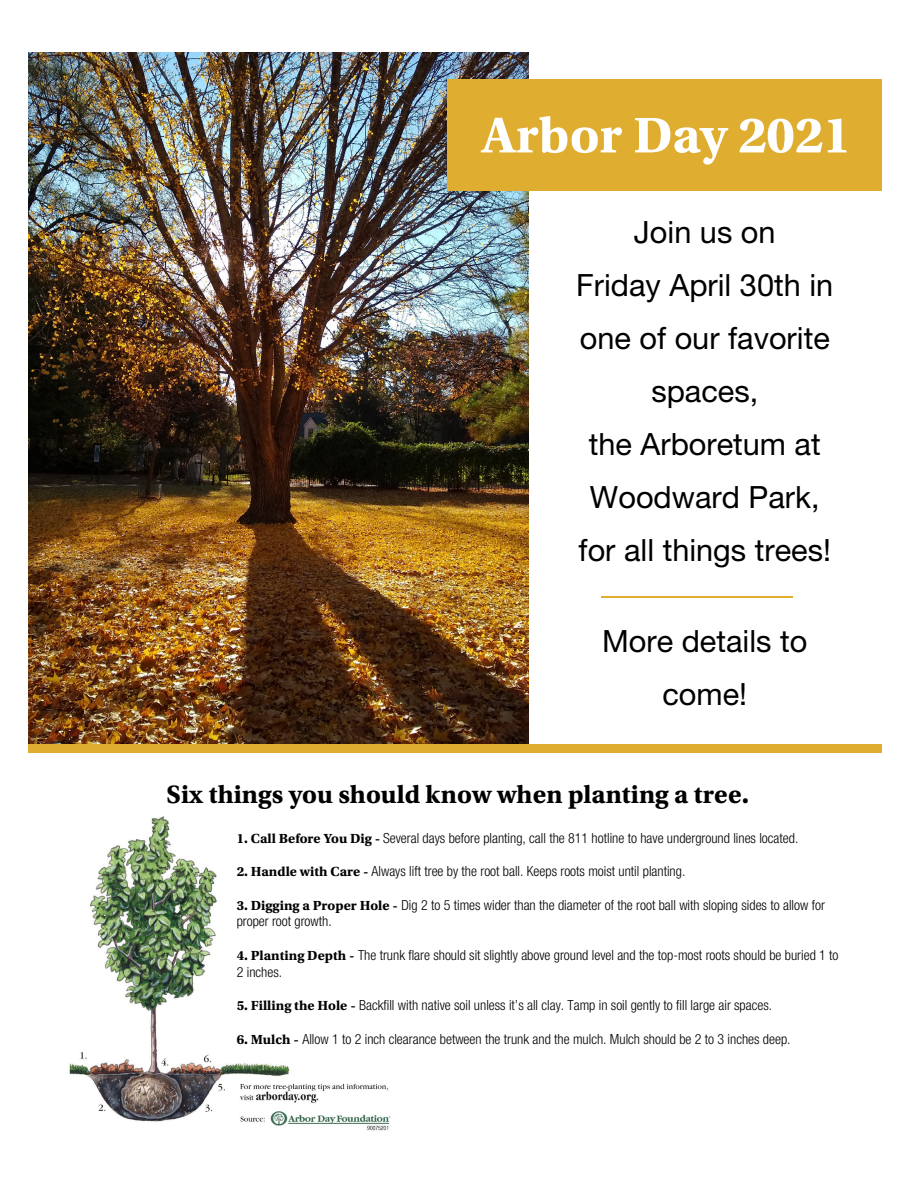
<style>
.page{position:relative;width:918px;height:1188px;background:#fff}
.page>*{position:absolute;margin:0;border:0;box-sizing:border-box;transform-origin:0 0}
.t1{font:52.95px "Utopia Std Bold Capt";color:#fff}
.t2{font:30.75px/52.9px "Helvetica Neue LT 55 Rm";color:#000;text-align:center}
.t3{font:26.55px "Utopia Std Bold Capt";color:#000}
.t4{font:13.95px/16.8px "Helvetica Neue LT 47 Lt Cn";color:#000}
.s1{font-family:"Utopia Std Bold Capt"}
</style>
<div class="page">
<img style="left:28px;top:53px;width:501px;height:691px">
<div style="left:447px;top:79px;width:435px;height:111px;background:#dfae31"></div>
<div style="left:28px;top:744px;width:854px;height:9px;background:#dfae31"></div>
<img style="left:69px;top:816px;width:321px;height:315px">
<hr style="left:602px;top:596px;width:191px;height:2px;background:#dfae31">
<p class="t1" style="left:481px;top:104px;width:372px">Arbor Day 2021</p>
<p class="t2" style="left:576px;top:205px;width:258px">Join us on<br>Friday April 30th in one of our favorite spaces,<br>the Arboretum at<br>Woodward Park, for all things trees!</p>
<p class="t2" style="left:602px;top:614px;width:207px">More details to come!</p>
<p class="t3" style="left:167px;top:779px;width:584px">Six things you should know when planting a tree.</p>
<p class="t4" style="left:237px;top:829px;width:563px"><span class="s1">1. Call Before You Dig -</span> Several days before planting, call the 811 hotline to have underground lines located.</p>
<p class="t4" style="left:237px;top:863px;width:450px"><span class="s1">2. Handle with Care -</span> Always lift tree by the root ball. Keeps roots moist until planting.</p>
<p class="t4" style="left:237px;top:896px;width:590px"><span class="s1">3. Digging a Proper Hole -</span> Dig 2 to 5 times wider than the diameter of the root ball with sloping sides to allow for proper root growth.</p>
<p class="t4" style="left:237px;top:946px;width:603px"><span class="s1">4. Planting Depth -</span> The trunk flare should sit slightly above ground level and the top-most roots should be buried 1 to<br>2 inches.</p>
<p class="t4" style="left:237px;top:997px;width:537px"><span class="s1">5. Filling the Hole -</span> Backfill with native soil unless it’s all clay. Tamp in soil gently to fill large air spaces.</p>
<p class="t4" style="left:237px;top:1030px;width:555px"><span class="s1">6. Mulch -</span> Allow 1 to 2 inch clearance between the trunk and the mulch. Mulch should be 2 to 3 inches deep.</p>
</div>
